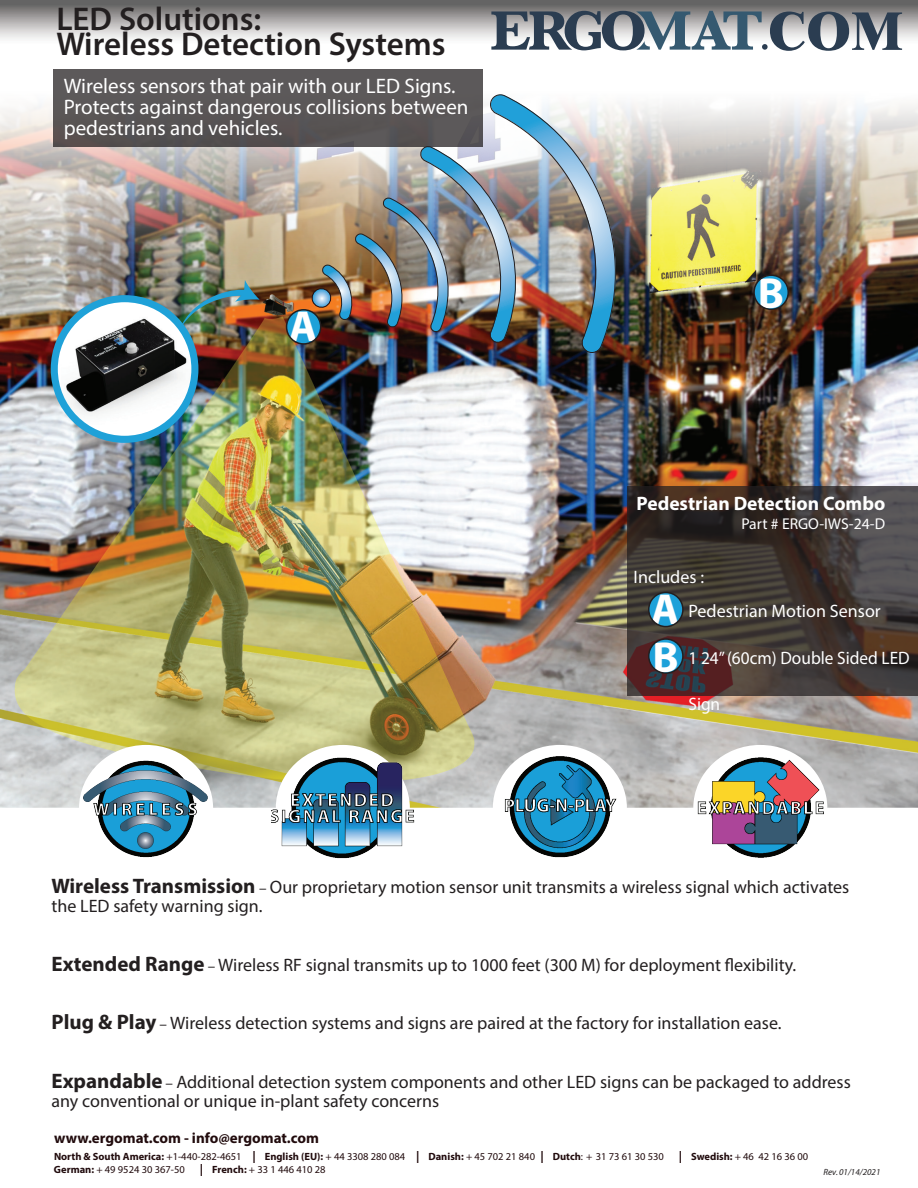
<style>
.page{position:relative;width:918px;height:1188px;background:#fff}
.page>*{position:absolute;margin:0;border:0;box-sizing:border-box;transform-origin:0 0}
.t1{font:700 43.5px/48.2px "Myriad Pro";color:#fff}
.t2{font:600 33px/25.5px "Myriad Pro";color:#231f20}
.t3{font:21px/21px "Myriad Pro";color:#fff}
.t4{font:700 19.5px "Myriad Pro";color:#fff}
.t5{font:18px/19.5px "Myriad Pro";color:#231f20}
.t6{font:18px/34.2px "Myriad Pro";color:#fff}
.t7{font:18px "Myriad Pro";color:#fff;scale:.96 1}
.t8{font:15.6px "Myriad Pro";color:#fff}
.t9{font:700 15px "Myriad Pro";color:#210b0d}
.t10{font:10.5px/13.5px "Myriad Pro";color:#210b0d}
.t11{font:italic 9px "Myriad Pro";color:#231f20}
.s1{font-weight:700;font-size:21px}
.s2{font-size:15px}
.s3{font-weight:700}
.s4{font-weight:700;font-size:12px}
</style>
<div class="page">
<img style="left:0;top:104px;width:918px;height:704px">
<img style="left:271px;top:747px;width:150px;height:112px">
<div style="left:79px;top:745px;width:134px;height:126px;background:#fff;border-radius:50%"></div>
<img style="left:82px;top:754px;width:129px;height:104px">
<img style="left:490px;top:740px;width:146px;height:118px">
<img style="left:676px;top:735px;width:163px;height:123px">
<svg style="left:0;top:0;width:918px;height:50px"></svg>
<img style="left:311px;top:94px;width:310px;height:260px">
<div style="left:53px;top:69px;width:430px;height:77px;background:#5b5858"></div>
<img style="left:61px;top:299px;width:134px;height:140px">
<div style="left:51px;top:295px;width:147px;height:148px;border:7px solid #1fa1d8;border-radius:50%"></div>
<img style="left:180px;top:280px;width:80px;height:46px">
<svg style="left:627px;top:486px;width:291px;height:210px;background:#413734"></svg>
<div style="left:649px;top:592px;width:34px;height:35px;background:#1ea1d9;border-radius:50%"></div>
<div style="left:648px;top:592px;width:36px;height:35px;border:2px solid #231f20;border-radius:50%"></div>
<div style="left:649px;top:639px;width:34px;height:34px;background:#1ea1d9;border-radius:50%"></div>
<div style="left:648px;top:638px;width:36px;height:36px;border:2px solid #231f20;border-radius:50%"></div>
<div style="left:287px;top:310px;width:34px;height:34px;background:#1ea1d9;border-radius:50%"></div>
<div style="left:286px;top:309px;width:35px;height:36px;border:2px solid #231f20;border-radius:50%"></div>
<div style="left:754px;top:275px;width:34px;height:34px;background:#1ea1d9;border-radius:50%"></div>
<div style="left:753px;top:274px;width:36px;height:36px;border:2px solid #231f20;border-radius:50%"></div>
<svg style="left:491px;top:11px;width:411px;height:40px"></svg>
<h2 class="t2" style="left:56px;top:5px;width:391px">LED Solutions:<br>Wireless Detection Systems</h2>
<p class="t3" style="left:64px;top:75px;width:406px">Wireless sensors that pair with our LED Signs.<br>Protects against dangerous collisions between pedestrians and vehicles.</p>
<h1 class="t1" style="left:289px;top:301px;width:30px">A</h1>
<h1 class="t1" style="left:758px;top:268px;width:28px">B</h1>
<p class="t4" style="left:637px;top:491px;width:250px">Pedestrian Detection Combo</p>
<p class="t8" style="left:741px;top:514px;width:145px">Part # ERGO-IWS-24-D</p>
<p class="t6" style="left:689px;top:560px;width:194px;text-indent:-55px">Includes :<br>Pedestrian Motion Sensor</p>
<p class="t7" style="left:689px;top:647px;width:232px">1 24” (60cm) Double Sided LED</p>
<p class="t7" style="left:689px;top:693px;width:35px">Sign</p>
<h1 class="t1" style="left:651px;top:584px;width:30px">A<br>B</h1>
<p class="t5" style="left:51px;top:877px;width:799px"><span class="s1">Wireless Transmission</span> <span class="s2">–</span> Our proprietary motion sensor unit transmits a wireless signal which activates the LED safety warning sign.</p>
<p class="t5" style="left:51px;top:955px;width:746px"><span class="s1">Extended Range</span> <span class="s2">–</span> Wireless RF signal transmits up to 1000 feet (300 M) for deployment flexibility.</p>
<p class="t5" style="left:51px;top:1013px;width:732px"><span class="s1">Plug &amp; Play</span> <span class="s2">–</span> Wireless detection systems and signs are paired at the factory for installation ease.</p>
<p class="t5" style="left:51px;top:1072px;width:801px"><span class="s1">Expandable</span> <span class="s2">–</span> Additional detection system components and other LED signs can be packaged to address any conventional or unique in-plant safety concerns</p>
<p class="t9" style="left:54px;top:1128px;width:267px">www.ergomat.com - info@ergomat.com</p>
<p class="t10" style="left:54px;top:1149px;width:756px"><span class="s3">North &amp; South America:</span> +1-440-282-4651 <span class="s4">|</span> <span class="s3">English (EU):</span> + 44 3308 280 084 <span class="s4">|</span> <span class="s3">Danish:</span> + 45 702 21 840 <span class="s4">|</span> <span class="s3">Dutch</span>: + 31 73 61 30 530 <span class="s4">|</span> <span class="s3">Swedish:</span> + 46 42 16 36 00<br><span class="s3">German:</span> + 49 9524 30 367-50 <span class="s4">|</span> <span class="s3">French:</span> + 33 1 446 410 28</p>
<p class="t11" style="left:824px;top:1167px;width:59px">Rev. 01/14/2021</p>
</div>
